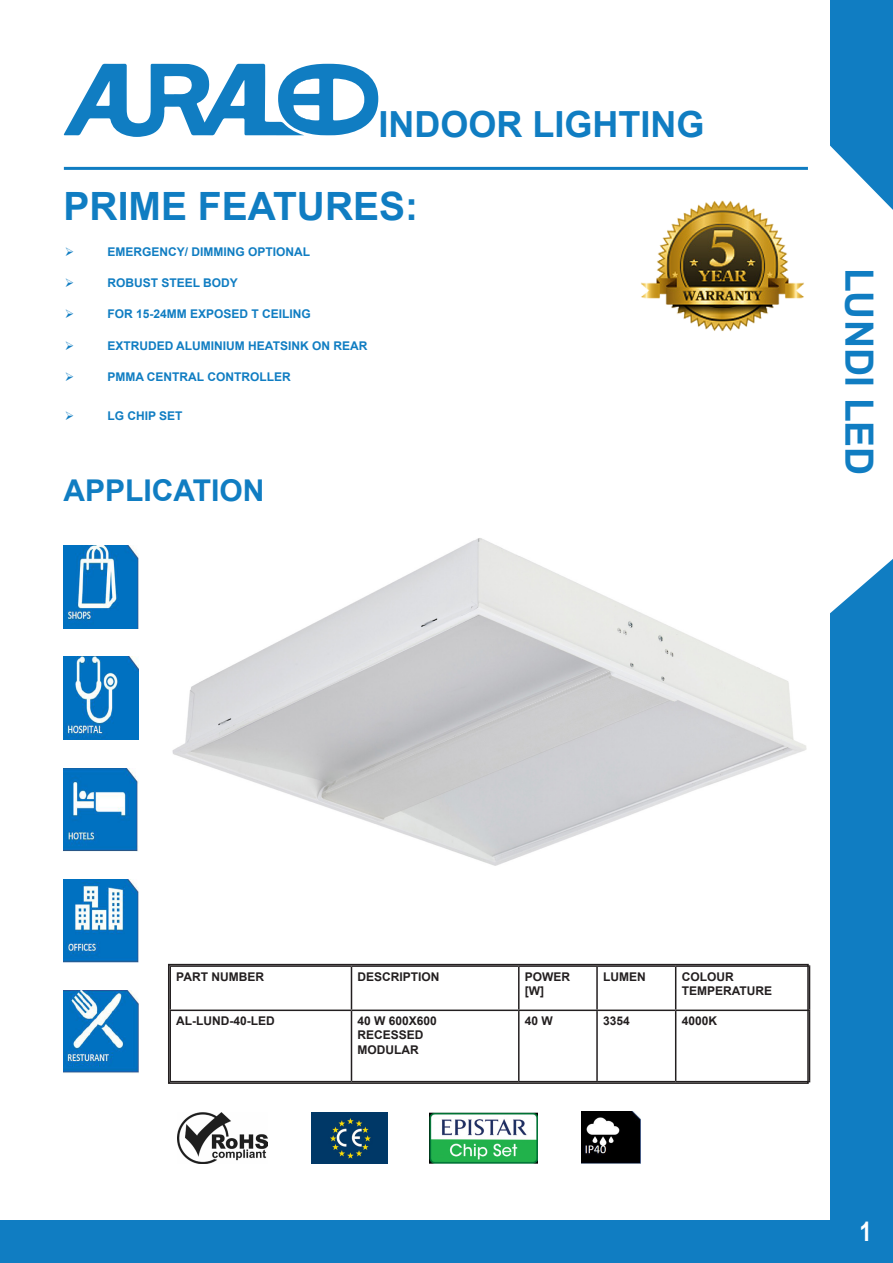
<style>
.page{position:relative;width:893px;height:1263px;background:#fff}
.page>*{position:absolute;margin:0;border:0;box-sizing:border-box;transform-origin:0 0}
.t1{font:700 39px "Arial";color:#107dc2}
.t2{font:700 36px "Arial";color:#107dc2}
.t3{font:700 30px "Arial";color:#107dc2}
.t4{font:700 27px "Arial Narrow";color:#fff}
.t5{font:700 12px "Arial";color:#107dc2}
.t6{font:700 12px/14.4px "Arial";color:#231f20}
</style>
<div class="page">
<div style="left:830px;top:0;width:63px;height:1263px;background:#107dc2"></div>
<svg style="left:830px;top:145px;width:63px;height:469px;background:#e2eff7"></svg>
<hr style="left:64px;top:167px;width:744px;height:3px;background:#107dc2">
<div style="left:0;top:1220px;width:893px;height:43px;background:#107dc2"></div>
<hr style="left:351px;top:967px;width:1px;height:42px;background:#231f20">
<hr style="left:518px;top:967px;width:2px;height:42px;background:#231f20">
<hr style="left:596px;top:967px;width:2px;height:42px;background:#231f20">
<hr style="left:676px;top:965px;width:134px;height:2px;background:#231f20">
<hr style="left:675px;top:967px;width:1px;height:42px;background:#231f20">
<hr style="left:809px;top:967px;width:1px;height:42px;background:#231f20">
<hr style="left:169px;top:1009px;width:182px;height:2px;background:#231f20">
<hr style="left:351px;top:1009px;width:168px;height:2px;background:#231f20">
<hr style="left:351px;top:1011px;width:1px;height:70px;background:#231f20">
<hr style="left:519px;top:1009px;width:78px;height:2px;background:#231f20">
<hr style="left:518px;top:1011px;width:2px;height:70px;background:#231f20">
<hr style="left:597px;top:1009px;width:79px;height:2px;background:#231f20">
<hr style="left:596px;top:1011px;width:2px;height:70px;background:#231f20">
<hr style="left:676px;top:1009px;width:134px;height:2px;background:#231f20">
<hr style="left:675px;top:1011px;width:1px;height:70px;background:#231f20">
<hr style="left:809px;top:1011px;width:1px;height:70px;background:#231f20">
<hr style="left:676px;top:1081px;width:134px;height:1px;background:#231f20">
<div style="left:168px;top:964px;width:641px;height:120px;border:2px solid #231f20"></div>
<img style="left:64px;top:546px;width:75px;height:83px">
<img style="left:64px;top:657px;width:75px;height:83px">
<img style="left:64px;top:768px;width:75px;height:83px">
<img style="left:64px;top:879px;width:75px;height:83px">
<img style="left:64px;top:991px;width:75px;height:82px">
<img style="left:172px;top:538px;width:635px;height:328px">
<svg style="left:63px;top:64px;width:315px;height:73px"></svg>
<img style="left:641px;top:200px;width:163px;height:131px">
<img style="left:178px;top:1112px;width:89px;height:51px">
<img style="left:312px;top:1112px;width:75px;height:51px">
<img style="left:430px;top:1112px;width:108px;height:51px">
<img style="left:582px;top:1111px;width:59px;height:52px">
<p class="t2" style="left:378px;top:99px;width:328px">INDOOR LIGHTING</p>
<p class="t1" style="left:64px;top:179px;width:356px">PRIME FEATURES:</p>
<p class="t5" style="left:107px;top:243px;width:204px">EMERGENCY/ DIMMING OPTIONAL</p>
<p class="t5" style="left:107px;top:274px;width:132px">ROBUST STEEL BODY</p>
<p class="t5" style="left:107px;top:306px;width:205px">FOR 15-24MM EXPOSED T CEILING</p>
<p class="t5" style="left:107px;top:337px;width:261px">EXTRUDED ALUMINIUM HEATSINK ON REAR</p>
<p class="t5" style="left:107px;top:369px;width:185px">PMMA CENTRAL CONTROLLER</p>
<p class="t5" style="left:107px;top:407px;width:77px">LG CHIP SET</p>
<p class="t3" style="left:63px;top:470px;width:203px">APPLICATION</p>
<p class="t1" style="left:887px;top:268px;width:209px;rotate:90deg">LUNDI LED</p>
<p class="t6" style="left:176px;top:969px;width:89px">PART NUMBER</p>
<p class="t6" style="left:357px;top:969px;width:84px">DESCRIPTION</p>
<p class="t6" style="left:525px;top:969px;width:47px">POWER [W]</p>
<p class="t6" style="left:603px;top:969px;width:44px">LUMEN</p>
<p class="t6" style="left:682px;top:969px;width:53px">COLOUR</p>
<p class="t6" style="left:682px;top:984px;width:92px">TEMPERATURE</p>
<p class="t6" style="left:176px;top:1014px;width:100px">AL-LUND-40-LED</p>
<p class="t6" style="left:357px;top:1014px;width:81px">40 W 600X600</p>
<p class="t6" style="left:357px;top:1028px;width:68px">RECESSED</p>
<p class="t6" style="left:357px;top:1042px;width:63px">MODULAR</p>
<p class="t6" style="left:525px;top:1014px;width:30px">40 W</p>
<p class="t6" style="left:603px;top:1014px;width:28px">3354</p>
<p class="t6" style="left:682px;top:1014px;width:37px">4000K</p>
<p class="t4" style="left:859px;top:1211px;width:14px">1</p>
</div>
